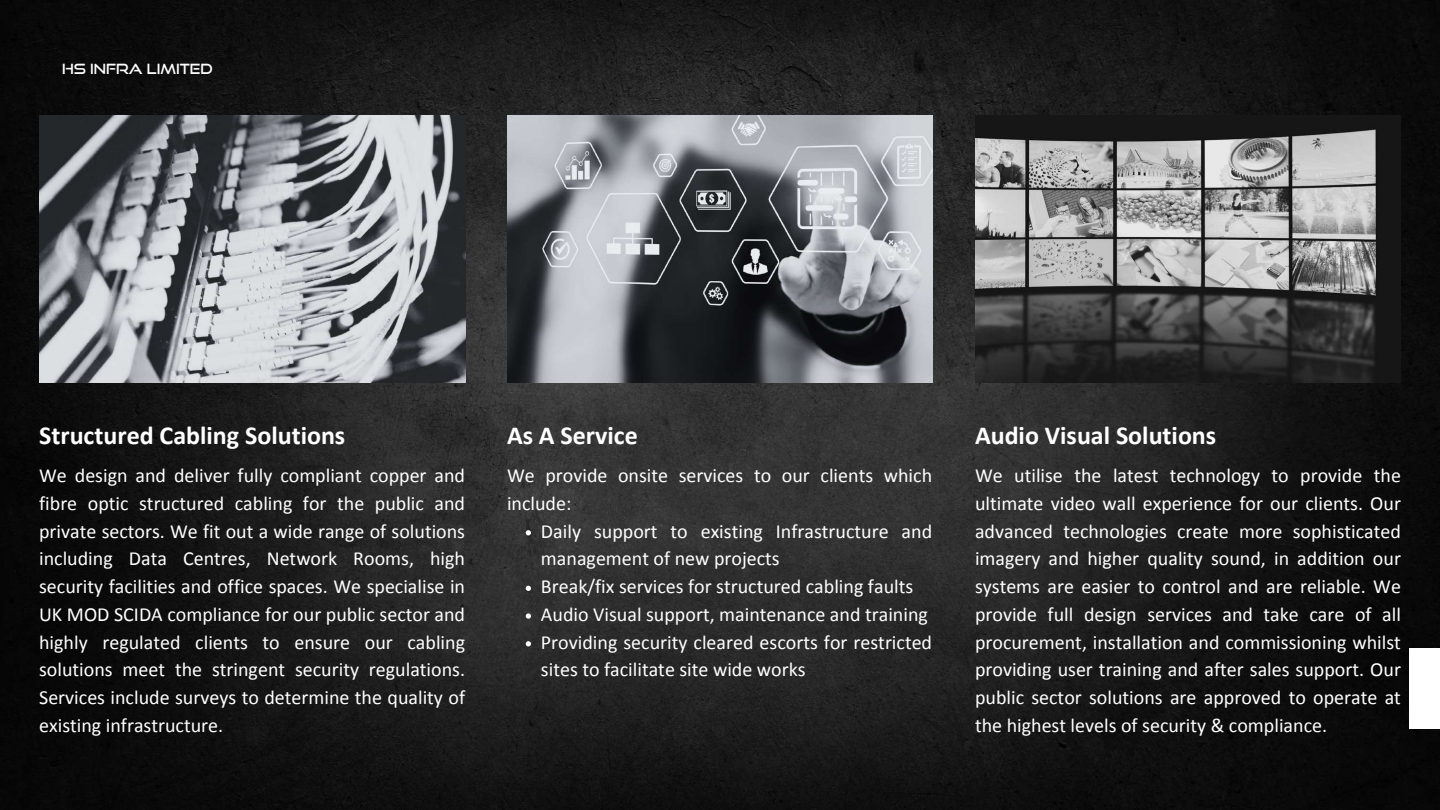
<style>
.page{position:relative;width:1440px;height:810px;background:#fff}
.page>*{position:absolute;margin:0;border:0;box-sizing:border-box;transform-origin:0 0}
.t1{font:700 26px "Calibri";color:#fff}
.t2{font:20px/27.8px "Calibri";color:#fff}
.t3{font:14px "Good Times Rg";color:#fff}
</style>
<div class="page">
<img style="left:0;top:0;width:1440px;height:810px">
<div style="left:1409px;top:648px;width:31px;height:81px;background:#fff"></div>
<img style="left:507px;top:115px;width:426px;height:267px">
<img style="left:975px;top:115px;width:426px;height:267px">
<img style="left:40px;top:115px;width:426px;height:267px">
<svg style="left:526px;top:530px;width:5px;height:5px"></svg>
<svg style="left:526px;top:586px;width:5px;height:5px"></svg>
<svg style="left:526px;top:613px;width:5px;height:6px"></svg>
<svg style="left:526px;top:641px;width:5px;height:5px"></svg>
<p class="t3" style="left:62px;top:60px;width:152px">HS INFRA LIMITED</p>
<h1 class="t1" style="left:39px;top:424px;width:308px">Structured Cabling Solutions</h1>
<p class="t2" style="left:39px;top:463px;width:427px;text-align:justify">We design and deliver fully compliant copper and fibre optic structured cabling for the public and private sectors. We fit out a wide range of solutions including Data Centres, Network Rooms, high security facilities and office spaces. We specialise in UK MOD SCIDA compliance for our public sector and highly regulated clients to ensure our cabling solutions meet the stringent security regulations.<br>Services include surveys to determine the quality of existing infrastructure.</p>
<h1 class="t1" style="left:507px;top:424px;width:132px">As A Service</h1>
<p class="t2" style="left:507px;top:463px;width:427px">We provide onsite services to our clients which include:</p>
<p class="t2" style="left:541px;top:519px;width:393px">Daily support to existing Infrastructure and management of new projects<br>Break/fix services for structured cabling faults Audio Visual support, maintenance and training Providing security cleared escorts for restricted sites to facilitate site wide works</p>
<h1 class="t1" style="left:975px;top:424px;width:243px">Audio Visual Solutions</h1>
<p class="t2" style="left:975px;top:463px;width:427px;text-align:justify">We utilise the latest technology to provide the ultimate video wall experience for our clients. Our advanced technologies create more sophisticated imagery and higher quality sound, in addition our systems are easier to control and are reliable. We provide full design services and take care of all procurement, installation and commissioning whilst providing user training and after sales support. Our public sector solutions are approved to operate at the highest levels of security &amp; compliance.</p>
</div>
